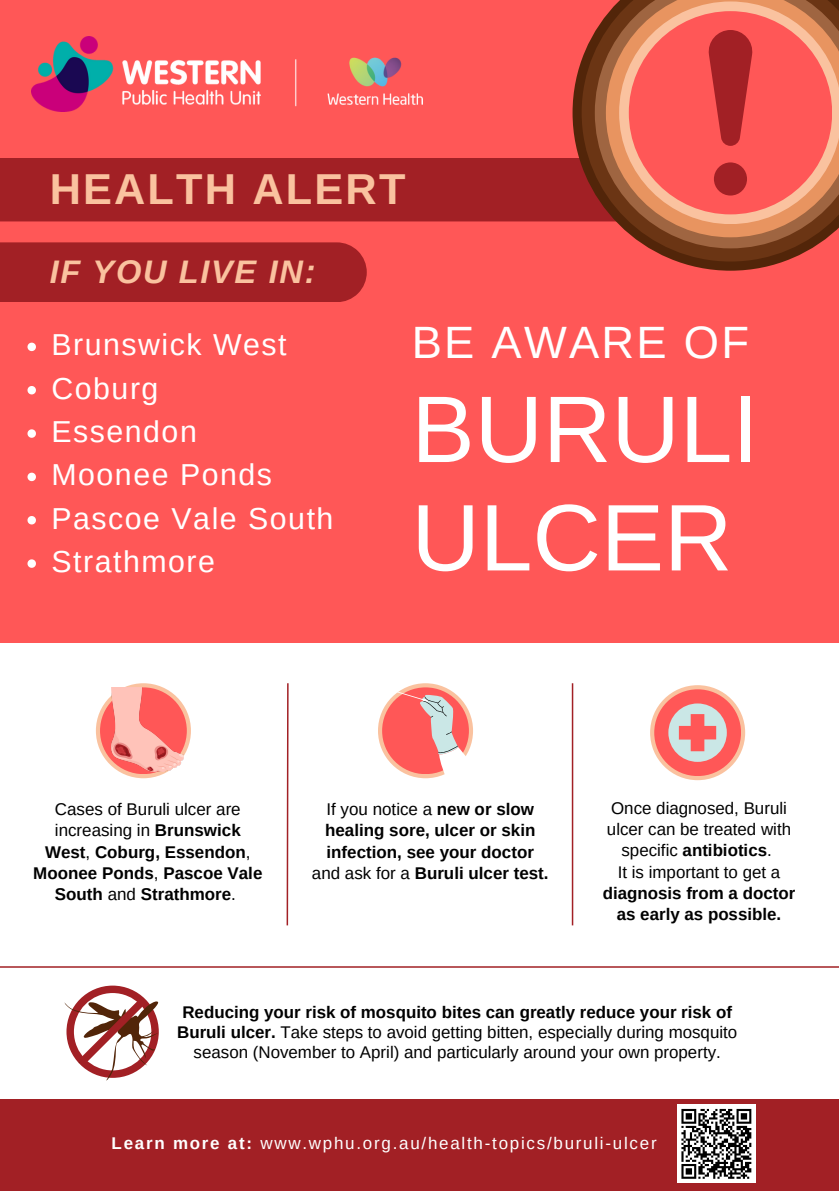
<style>
.page{position:relative;width:839px;height:1191px;background:#fff}
.page>*{position:absolute;margin:0;border:0;box-sizing:border-box;transform-origin:0 0}
.t1{font:94.6px/108.4px "Arimo";color:#fff}
.t2{font:45.2px "Arimo";letter-spacing:.05em;color:#fff}
.t3{font:700 43.2px "Arimo";letter-spacing:.05em;color:#fac29f}
.t4{font:italic 700 32.6px "Arimo";letter-spacing:.05em;color:#fac29f}
.t5{font:30.2px "Arimo";letter-spacing:.05em;color:#fff}
.t6{font:700 17px/21.2px "Arimo";color:#000;text-align:center}
.t7{font:17px/21.2px "Arimo";color:#000;text-align:center}
.t8{font:17px "Arimo";letter-spacing:.105em;color:#fff}
.s1{font-weight:400}
.s2{font-weight:700}
</style>
<div class="page">
<div style="left:0;top:0;width:838px;height:1191px;background:#ff5757"></div>
<div style="left:0;top:643px;width:838px;height:456px;background:#fff"></div>
<div style="left:96px;top:683px;width:95px;height:95px;background:#fac29f;border-radius:50%"></div>
<div style="left:100px;top:687px;width:87px;height:87px;background:#ff5757;border-radius:50%"></div>
<svg style="left:379px;top:685px;width:94px;height:94px"></svg>
<div style="left:650px;top:685px;width:95px;height:95px;background:#fac29f;border-radius:50%"></div>
<div style="left:654px;top:689px;width:87px;height:87px;background:#ff5757;border-radius:50%"></div>
<img style="left:111px;top:687px;width:72px;height:84px">
<div style="left:0;top:1099px;width:838px;height:92px;background:#a22025"></div>
<div style="left:677px;top:1105px;width:78px;height:78px;background:#fff"></div>
<svg style="left:681px;top:1108px;width:71px;height:71px"></svg>
<svg style="left:64px;top:986px;width:95px;height:94px"></svg>
<hr style="left:286px;top:683px;width:2px;height:242px;background:#a22025">
<hr style="left:571px;top:683px;width:2px;height:242px;background:#a22025">
<hr style="left:0;top:966px;width:838px;height:2px;background:#a22025">
<svg style="left:668px;top:703px;width:58px;height:59px"></svg>
<img style="left:31px;top:36px;width:391px;height:75px">
<div style="left:0;top:158px;width:572px;height:63px;background:#a22025"></div>
<svg style="left:572px;top:62px;width:210px;height:209px"></svg>
<svg style="left:581px;top:33px;width:231px;height:229px"></svg>
<svg style="left:594px;top:16px;width:234px;height:232px"></svg>
<svg style="left:606px;top:0;width:232px;height:237px;background:#aa613c"></svg>
<svg style="left:619px;top:1px;width:219px;height:223px;background:#d49269"></svg>
<div style="left:628px;top:11px;width:204px;height:203px;background:#ff5757;border-radius:50%"></div>
<svg style="left:708px;top:30px;width:44px;height:116px"></svg>
<div style="left:713px;top:162px;width:34px;height:34px;background:#a22025;border-radius:50%"></div>
<svg style="left:27px;top:343px;width:9px;height:8px"></svg>
<svg style="left:27px;top:386px;width:9px;height:8px"></svg>
<svg style="left:27px;top:429px;width:9px;height:9px"></svg>
<svg style="left:27px;top:473px;width:9px;height:8px"></svg>
<svg style="left:27px;top:516px;width:9px;height:8px"></svg>
<svg style="left:27px;top:559px;width:9px;height:9px"></svg>
<div style="left:0;top:242px;width:367px;height:60px;background:#a22025"></div>
<p class="t3" style="left:50px;top:165px;width:357px">HEALTH ALERT</p>
<p class="t4" style="left:50px;top:253px;width:267px">IF YOU LIVE IN:</p>
<h1 class="t5" style="left:51px;top:328px;width:237px">Brunswick West</h1>
<h2 class="t2" style="left:412px;top:317px;width:339px">BE AWARE OF</h2>
<p class="t5" style="left:51px;top:371px;width:108px">Coburg</p>
<p class="t5" style="left:51px;top:415px;width:147px">Essendon</p>
<p class="t5" style="left:51px;top:458px;width:222px">Moonee Ponds</p>
<p class="t5" style="left:51px;top:501px;width:283px">Pascoe Vale South</p>
<p class="t5" style="left:51px;top:545px;width:165px">Strathmore</p>
<p class="t1" style="left:411px;top:375px;width:348px">BURULI<br>ULCER</p>
<h3 class="t6" style="left:33px;top:799px;width:231px"><span class="s1">Cases of Buruli ulcer are increasing in</span> Brunswick<br>West<span class="s1">,</span> Coburg, Essendon<span class="s1">,<br></span>Moonee Ponds<span class="s1">,</span> Pascoe Vale<br>South <span class="s1">and</span> Strathmore<span class="s1">.</span></h3>
<h4 class="t6" style="left:312px;top:799px;width:238px"><span class="s1">If you notice a</span> new or slow healing sore, ulcer or skin infection, see your doctor <span class="s1">and ask for a</span> Buruli ulcer test.</h4>
<p class="t7" style="left:607px;top:798px;width:186px">Once diagnosed, Buruli ulcer can be treated with specific <span class="s2">antibiotics</span>.</p>
<p class="t6" style="left:602px;top:861px;width:194px"><span class="s1">It is important to get a </span>diagnosis from a doctor as early as possible.</p>
<p class="t7" style="left:177px;top:1002px;width:561px;line-height:20px"><span class="s2">Reducing your risk of mosquito bites can greatly reduce your risk of<br>Buruli ulcer.</span> Take steps to avoid getting bitten, especially during mosquito season (November to April) and particularly around your own property.</p>
<p class="t8" style="left:112px;top:1133px;width:546px"><span class="s2">Learn more at:</span> www.wphu.org.au/health-topics/buruli-ulcer</p>
</div>
